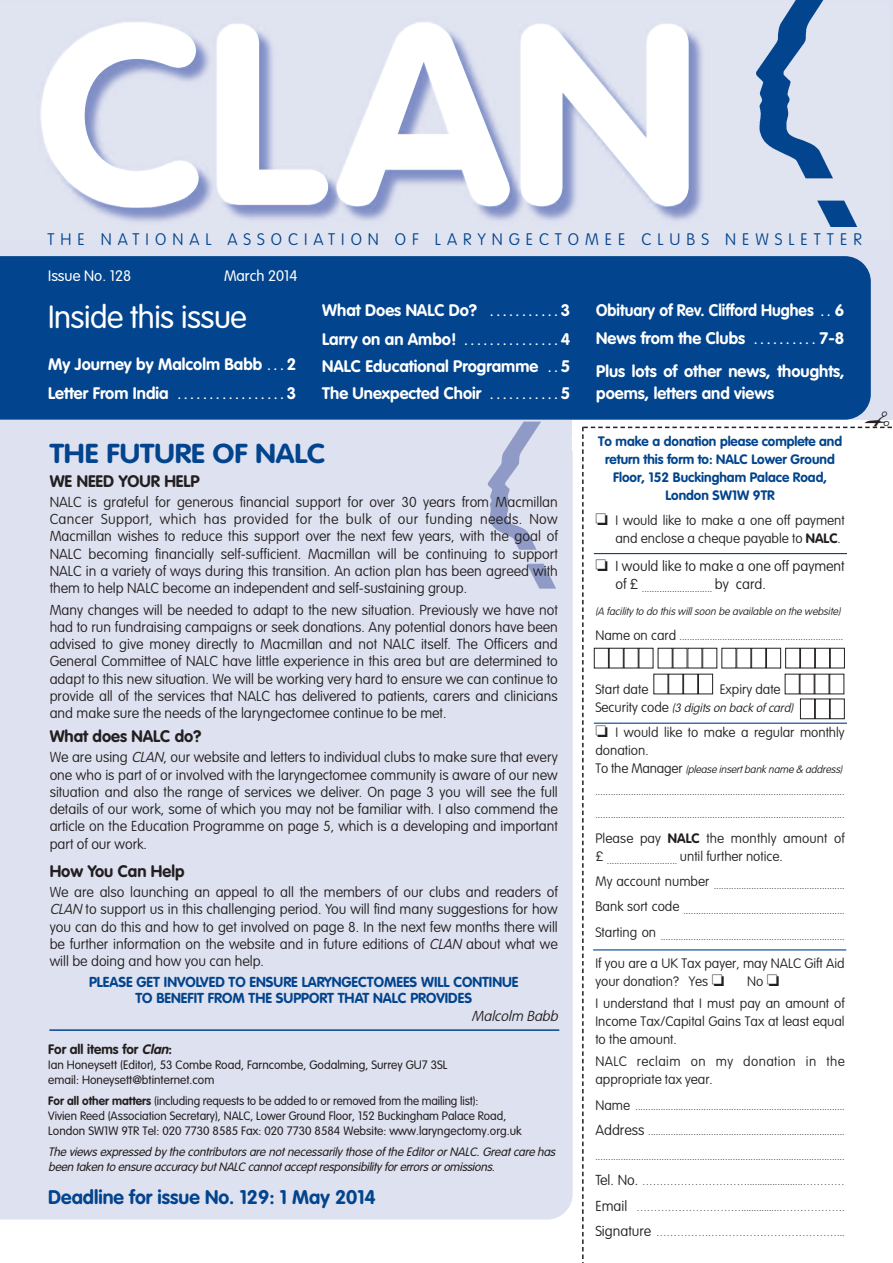
<style>
.page{position:relative;width:893px;height:1263px;background:#fff}
.page>*{position:absolute;margin:0;border:0;box-sizing:border-box;transform-origin:0 0}
.t1{font:300 31.5px "VAG Rounded";letter-spacing:-.015em;color:#fff}
.t2{font:700 27px "VAG Rounded";color:#02448d;scale:1.1 1}
.t3{font:700 19.5px "VAG Rounded";color:#02448d}
.t4{font:700 16.5px/28.5px "VAG Rounded";color:#fff}
.t5{font:700 16.5px/27.6px "VAG Rounded";color:#fff;scale:.95 1}
.t6{font:100 16.5px "VAG Rounded";letter-spacing:.365em;color:#02448d}
.t7{font:700 16.5px "VAG Rounded";color:#231f20}
.t8{font:300 15px "VAG Rounded";color:#fff}
.t9{font:100 14.25px/17.2px "VAG Rounded";color:#231f20;text-align:justify}
.t10{font:700 14.25px/16.5px "VAG Rounded";color:#02448d;text-align:center}
.t11{font:italic 100 14.25px "VAG Rounded";color:#231f20}
.t12{font:100 13.5px/18px "VAG Rounded";color:#231f20}
.t13{font:700 13.5px/18px "VAG Rounded";color:#02448d;text-align:center}
.t14{font:100 13.5px/18px "VAG Rounded";letter-spacing:.025em;color:#231f20}
.t15{font:700 13.5px "VAG Rounded";color:#231f20}
.t16{font:300 12px/15px "VAG Rounded";color:#231f20}
.t17{font:italic 300 12px/15px "VAG Rounded";color:#231f20}
.t18{font:700 12px "VAG Rounded";color:#fff}
.t19{font:italic 100 12px "VAG Rounded";color:#231f20}
.t20{font:100 10.5px/22.2px "VAG Rounded";color:#231f20;text-align:justify}
.t21{font:italic 100 10.5px/22.2px "VAG Rounded";color:#231f20}
.s1{font-size:12px}
.s2{font-size:16.5px}
.s3{font-style:italic}
.s4{font-weight:700}
.s5{font-style:normal}
.s6{font-size:13.5px}
.s7{font-style:normal;font-size:13.5px}
.s8{font-size:14.25px}
</style>
<div class="page">
<div style="left:0;top:437px;width:573px;height:782px;background:#dee1ef"></div>
<div style="left:0;top:0;width:893px;height:437px;background:#dee1ef"></div>
<div style="left:573px;top:420px;width:320px;height:31px;background:#fff"></div>
<img style="left:40px;top:22px;width:818px;height:205px">
<div style="left:0;top:256px;width:871px;height:164px;background:#02448d"></div>
<img style="left:748px;top:0;width:110px;height:226px">
<svg style="left:42px;top:23px;width:647px;height:184px"></svg>
<hr style="left:49px;top:1029px;width:510px;height:2px;background:#02448d">
<img style="left:483px;top:421px;width:76px;height:169px">
<svg style="left:582px;top:411px;width:310px;height:852px"></svg>
<p class="t6" style="left:47px;top:232px;width:816px">THE NATIONAL ASSOCIATION OF LARYNGECTOMEE CLUBS NEWSLETTER</p>
<p class="t8" style="left:48px;top:270px;width:84px">Issue No. 128</p>
<p class="t8" style="left:224px;top:270px;width:75px">March 2014</p>
<h1 class="t1" style="left:48px;top:303px;width:200px">Inside this issue</h1>
<p class="t4" style="left:48px;top:352px;width:249px">My Journey by Malcolm Babb <span class="s1">. . .</span> 2</p>
<p class="t18" style="left:48px;top:390px;width:250px"><span class="s2">Letter From India</span> . . . . . . . . . . . . . . . . . <span class="s2">3</span></p>
<p class="t4" style="left:322px;top:297px;width:250px">What Does NALC Do? <span class="s1">. . . . . . . . . . .</span> 3<br>Larry on an Ambo! <span class="s1">. . . . . . . . . . . . . . .</span> 4</p>
<p class="t4" style="left:322px;top:354px;width:250px;line-height:27px">NALC Educational Programme <span class="s1">. .</span> 5<br>The Unexpected Choir <span class="s1">. . . . . . . . . . .</span> 5</p>
<h2 class="t2" style="left:50px;top:442px;width:252px">THE FUTURE OF NALC</h2>
<p class="t7" style="left:50px;top:474px;width:152px">WE NEED YOUR HELP</p>
<p class="t9" style="left:50px;top:494px;width:510px">NALC is grateful for generous financial support for over 30 years from Macmillan Cancer Support, which has provided for the bulk of our funding needs. Now Macmillan wishes to reduce this support over the next few years, with the goal of NALC becoming financially self-sufficient. Macmillan will be continuing to support NALC in a variety of ways during this transition. An action plan has been agreed with them to help NALC become an independent and self-sustaining group.</p>
<p class="t9" style="left:50px;top:602px;width:510px">Many changes will be needed to adapt to the new situation. Previously we have not had to run fundraising campaigns or seek donations. Any potential donors have been advised to give money directly to Macmillan and not NALC itself. The Officers and General Committee of NALC have little experience in this area but are determined to adapt to this new situation. We will be working very hard to ensure we can continue to provide all of the services that NALC has delivered to patients, carers and clinicians and make sure the needs of the laryngectomee continue to be met.</p>
<p class="t7" style="left:50px;top:729px;width:153px">What does NALC do?</p>
<p class="t9" style="left:50px;top:750px;width:510px">We are using <span class="s3">CLAN</span>, our website and letters to individual clubs to make sure that every one who is part of or involved with the laryngectomee community is aware of our new situation and also the range of services we deliver. On page 3 you will see the full details of our work, some of which you may not be familiar with. I also commend the article on the Education Programme on page 5, which is a developing and important part of our work.</p>
<p class="t7" style="left:50px;top:864px;width:136px">How You Can Help</p>
<p class="t9" style="left:50px;top:884px;width:510px">We are also launching an appeal to all the members of our clubs and readers of <span class="s3">CLAN</span>to support us in this challenging period. You will find many suggestions for how you can do this and how to get involved on page 8. In the next few months there will be further information on the website and in future editions of <span class="s3">CLAN</span> about what we will be doing and how you can help.</p>
<p class="t10" style="left:89px;top:975px;width:431px">PLEASE GET INVOLVED TO ENSURE LARYNGECTOMEES WILL CONTINUE<br>TO BENEFIT FROM THE SUPPORT THAT NALC PROVIDES</p>
<p class="t11" style="left:472px;top:1010px;width:91px">Malcolm Babb</p>
<p class="t15" style="left:48px;top:1043px;width:125px">For all items for <span class="s3">Clan</span>:</p>
<p class="t16" style="left:48px;top:1058px;width:401px">Ian Honeysett (Editor), 53 Combe Road, Farncombe, Godalming, Surrey GU7 3SL email: Honeysett@btinternet.com</p>
<p class="t16" style="left:48px;top:1094px;width:475px"><span class="s4">For all other matters</span> (including requests to be added to or removed from the mailing list):<br>Vivien Reed (Association Secretary), NALC, Lower Ground Floor, 152 Buckingham Palace Road,<br>London SW1W 9TR Tel: 020 7730 8585 Fax: 020 7730 8584 Website: www.laryngectomy.org.uk</p>
<p class="t17" style="left:48px;top:1145px;width:511px">The views expressed by the contributors are not necessarily those of the Editor or NALC. Great care has been taken to ensure accuracy but NALC cannot accept responsibility for errors or omissions.</p>
<h3 class="t3" style="left:48px;top:1189px;width:329px">Deadline for issue No. 129: 1 May 2014</h3>
<p class="t5" style="left:596px;top:298px;width:263px">Obituary of Rev. Clifford Hughes <span class="s1">. .</span> 6<br>News from the Clubs <span class="s1">. . . . . . . . . .</span> 7-8</p>
<p class="t4" style="left:596px;top:362px;width:250px;line-height:21.6px">Plus lots of other news, thoughts, poems, letters and views</p>
<p class="t13" style="left:598px;top:433px;width:246px">To make a donation please complete and return this form to: NALC Lower Ground<br>Floor, 152 Buckingham Palace Road,<br>London SW1W 9TR</p>
<p class="t12" style="left:595px;top:512px;width:251px;text-align:right">❏ I would like to make a one off payment and enclose a cheque payable to <span class="s4">NALC</span>.</p>
<p class="t9" style="left:595px;top:559px;width:251px">❏ I would like to make a one off payment</p>
<p class="t21" style="left:595px;top:578px;width:249px;text-indent:20px"><sup>of</sup> <sup>£</sup> <span class="s5">............................</span> <sup>by</sup> <sup>card.<br></sup>(A facility to do this will soon be available on the website)</p>
<p class="t20" style="left:595px;top:626px;width:249px"><span class="s6">Name on card</span> .................................................................</p>
<p class="t12" style="left:595px;top:681px;width:54px">Start date</p>
<p class="t12" style="left:720px;top:681px;width:62px">Expiry date</p>
<p class="t19" style="left:595px;top:703px;width:201px"><span class="s7">Security code</span> (3digitsonback of card)</p>
<p class="t12" style="left:595px;top:724px;width:251px">❏ I would like to make a regular monthly donation.</p>
<p class="t20" style="left:595px;top:759px;width:251px"><span class="s6">T o t h e M a n a g e r</span> <span class="s3">(please insert bank name &amp; address) </span>.................................................................................................. ..................................................................................................</p>
<p class="t12" style="left:595px;top:830px;width:251px">Please pay <span class="s4">NALC</span> the monthly amount of</p>
<p class="t20" style="left:595px;top:850px;width:189px"><sup>£</sup> ............................ <sup>until</sup> <sup>further</sup> <sup>notice.</sup></p>
<p class="t20" style="left:595px;top:875px;width:251px"><sup>My</sup> <sup>account</sup> <sup>number</sup> ....................................................</p>
<p class="t20" style="left:595px;top:900px;width:251px"><sup>Bank</sup> <sup>sort</sup> <sup>code</sup> ................................................................</p>
<p class="t20" style="left:595px;top:926px;width:251px"><sup>Starting</sup> <sup>on</sup> .........................................................................</p>
<p class="t12" style="left:595px;top:955px;width:251px">If you are a UK Tax payer, may NALC Gift Aid your donation? Yes ❏</p>
<p class="t12" style="left:595px;top:971px;width:251px;line-height:22.2px;text-indent:152px">No ❏<br>I understand that I must pay an amount of</p>
<p class="t12" style="left:595px;top:1013px;width:251px">Income Tax/Capital Gains Tax at least equal to the amount.</p>
<p class="t14" style="left:595px;top:1053px;width:251px">NALC reclaim on my donation in the appropriate tax year.</p>
<p class="t20" style="left:595px;top:1095px;width:251px"><span class="s6">Name</span> ...................................................................................</p>
<p class="t20" style="left:595px;top:1121px;width:251px"><span class="s8">Address</span> ..............................................................................</p>
<p class="t20" style="left:595px;top:1146px;width:251px">..................................................................................................</p>
<p class="t20" style="left:595px;top:1171px;width:251px"><span class="s8">Tel. No.</span> …………………………......................…………</p>
<p class="t20" style="left:595px;top:1196px;width:251px"><span class="s8">Email</span> …………………………...............……………….</p>
<p class="t20" style="left:595px;top:1222px;width:251px"><span class="s8">Signature</span> …………….………………………………...</p>
</div>
